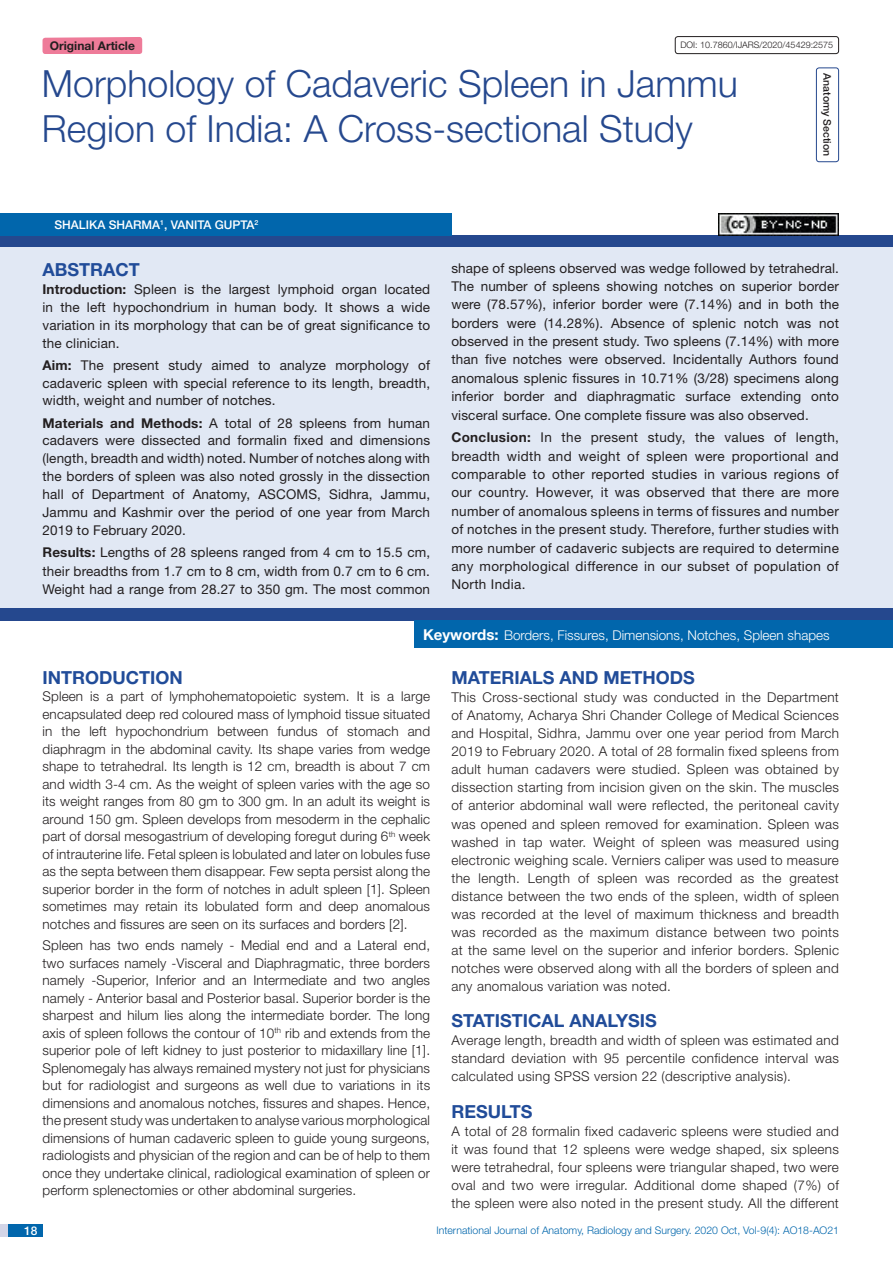
<style>
.page{position:relative;width:893px;height:1263px;background:#fff}
.page>*{position:absolute;margin:0;border:0;box-sizing:border-box;transform-origin:0 0}
.t1{font:300 37.5px/45px "Helvetica Neue";color:#25488e}
.Heading{font:700 18px "Helvetica Neue";color:#214c99}
.Abstract_head{font:700 18px "Helvetica Neue";color:#214c99}
.Body_text{font:300 13.5px/18px "Helvetica Neue";letter-spacing:.025em;color:#231f20;text-align:justify}
.Abstract_Text{font:13.5px/18.3px "Helvetica Neue";letter-spacing:.01em;color:#231f20;text-align:justify}
.Key_words{font:300 13.5px "Helvetica Neue";color:#fff}
.Author{font:500 12px "Helvetica Neue";color:#fff}
.t2{font:700 12px "Helvetica Neue";color:#231f20}
.t3{font:300 10.5px "Helvetica Neue";color:#0166ac}
.section{font:500 10.5px "Helvetica Neue";color:#231f20}
.t4{font:300 9px "Helvetica Neue";color:#231f20}
.s1{font-weight:700}
.s2{font-weight:700;font-size:15px}
</style>
<div class="page">
<div style="left:0;top:1224px;width:43px;height:13px;background:#d3d5e7"></div>
<div style="left:8px;top:1224px;width:35px;height:13px;background:#0166ac"></div>
<div style="left:816px;top:67px;width:23px;height:95px;border:1px solid #25488e;border-radius:3px"></div>
<div style="left:43px;top:37px;width:99px;height:17px;background:#ee7b99"></div>
<div style="left:675px;top:36px;width:164px;height:18px;border:1px solid #231f20;border-radius:3px"></div>
<div style="left:0;top:236px;width:893px;height:12px;background:#25488e"></div>
<div style="left:0;top:608px;width:893px;height:12px;background:#25488e"></div>
<div style="left:0;top:213px;width:451px;height:23px;background:#0166ac"></div>
<div style="left:0;top:248px;width:893px;height:360px;background:#e1e8f4"></div>
<div style="left:415px;top:620px;width:478px;height:28px;background:#0166ac"></div>
<img style="left:719px;top:213px;width:120px;height:23px">
<p class="t2" style="left:50px;top:38px;width:87px">Original Article</p>
<p class="t4" style="left:680px;top:39px;width:154px">DOI: 10.7860/IJARS/2020/45429:2575</p>
<p class="t1" style="left:42px;top:60px;width:698px">Morphology of Cadaveric Spleen in Jammu<br>Region of India: A Cross-sectional Study</p>
<p class="Author" style="left:54px;top:218px;width:206px">SHALIKA SHARMA<sup>1</sup>, VANITA GUPTA<sup>2</sup></p>
<p class="section" style="left:833px;top:73px;width:84px;rotate:90deg">ANATOMY SECTION</p>
<p class="Abstract_head" style="left:43px;top:258px;width:99px">ABSTRACT</p>
<p class="Abstract_Text" style="left:43px;top:280px;width:389px;line-height:17.9px"><span class="s1">Introduction:</span> Spleen is the largest lymphoid organ located in the left hypochondrium in human body. It shows a wide variation in its morphology that can be of great significance to the clinician.</p>
<p class="Abstract_Text" style="left:43px;top:356px;width:389px;line-height:17.9px"><span class="s1">Aim:</span> The present study aimed to analyze morphology of cadaveric spleen with special reference to its length, breadth, width, weight and number of notches.</p>
<p class="Abstract_Text" style="left:43px;top:414px;width:389px;line-height:17.9px"><span class="s1">Materials and Methods:</span> A total of 28 spleens from human cadavers were dissected and formalin fixed and dimensions (length, breadth and width) noted. Number of notches along with the borders of spleen was also noted grossly in the dissection hall of Department of Anatomy, ASCOMS, Sidhra, Jammu, Jammu and Kashmir over the period of one year from March 2019 to February 2020.</p>
<p class="Abstract_Text" style="left:43px;top:543px;width:389px"><span class="s1">Results:</span> Lengths of 28 spleens ranged from 4 cm to 15.5 cm, their breadths from 1.7 cm to 8 cm, width from 0.7 cm to 6 cm.<br>Weight had a range from 28.27 to 350 gm. The most common</p>
<p class="Abstract_Text" style="left:451px;top:258px;width:389px">shape of spleens observed was wedge followed by tetrahedral.<br>The number of spleens showing notches on superior border were (78.57%), inferior border were (7.14%) and in both the borders were (14.28%). Absence of splenic notch was not observed in the present study. Two spleens (7.14%) with more than five notches were observed. Incidentally Authors found anomalous splenic fissures in 10.71% (3/28) specimens along inferior border and diaphragmatic surface extending onto visceral surface. One complete fissure was also observed.</p>
<p class="Abstract_Text" style="left:451px;top:428px;width:389px"><span class="s1">Conclusion:</span> In the present study, the values of length, breadth width and weight of spleen were proportional and comparable to other reported studies in various regions of our country. However, it was observed that there are more number of anomalous spleens in terms of fissures and number of notches in the present study. Therefore, further studies with more number of cadaveric subjects are required to determine any morphological difference in our subset of population of North India.</p>
<p class="Key_words" style="left:423px;top:627px;width:408px"><span class="s2">Keywords:</span> Borders, Fissures, Dimensions, Notches, Spleen shapes</p>
<p class="Heading" style="left:43px;top:666px;width:33px">Intro</p>
<p class="Heading" style="left:99px;top:666px;width:39px">ductio</p>
<p class="Heading" style="left:169px;top:666px;width:15px">n</p>
<p class="Body_text" style="left:43px;top:687px;width:389px;line-height:17.5px">Spleen is a part of lymphohematopoietic system. It is a large encapsulated deep red coloured mass of lymphoid tissue situated in the left hypochondrium between fundus of stomach and diaphragm in the abdominal cavity. Its shape varies from wedge shape to tetrahedral. Its length is 12 cm, breadth is about 7 cm and width 3-4 cm. As the weight of spleen varies with the age so its weight ranges from 80 gm to 300 gm. In an adult its weight is around 150 gm. Spleen develops from mesoderm in the cephalic part of dorsal mesogastrium of developing foregut during 6<sup>th</sup> week of intrauterine life. Fetal spleen is lobulated and later on lobules fuse as the septa between them disappear. Few septa persist along the superior border in the form of notches in adult spleen [1]. Spleen sometimes may retain its lobulated form and deep anomalous notches and fissures are seen on its surfaces and borders [2].</p>
<p class="Body_text" style="left:43px;top:936px;width:389px;line-height:17.4px">Spleen has two ends namely - Medial end and a Lateral end, two surfaces namely -Visceral and Diaphragmatic, three borders namely -Superior, Inferior and an Intermediate and two angles namely - Anterior basal and Posterior basal. Superior border is the sharpest and hilum lies along the intermediate border. The long axis of spleen follows the contour of 10<sup>th</sup> rib and extends from the superior pole of left kidney to just posterior to midaxillary line [1].<br>Splenomegaly has always remained mystery not just for physicians but for radiologist and surgeons as well due to variations in its dimensions and anomalous notches, fissures and shapes. Hence, the present study was undertaken to analyse various morphological dimensions of human cadaveric spleen to guide young surgeons, radiologists and physician of the region and can be of help to them once they undertake clinical, radiological examination of spleen or perform splenectomies or other abdominal surgeries.</p>
<p class="Heading" style="left:451px;top:666px;width:243px">MATERIALs AND Metho ds</p>
<p class="Body_text" style="left:451px;top:688px;width:389px">This Cross-sectional study was conducted in the Department of Anatomy, Acharya Shri Chander College of Medical Sciences and Hospital, Sidhra, Jammu over one year period from March 2019 to February 2020. A total of 28 formalin fixed spleens from adult human cadavers were studied. Spleen was obtained by dissection starting from incision given on the skin. The muscles of anterior abdominal wall were reflected, the peritoneal cavity was opened and spleen removed for examination. Spleen was washed in tap water. Weight of spleen was measured using electronic weighing scale. Verniers caliper was used to measure the length. Length of spleen was recorded as the greatest distance between the two ends of the spleen, width of spleen was recorded at the level of maximum thickness and breadth was recorded as the maximum distance between two points at the same level on the superior and inferior borders. Splenic notches were observed along with all the borders of spleen and any anomalous variation was noted.</p>
<p class="Heading" style="left:451px;top:1009px;width:207px">STATISTICAL ANALYSIS</p>
<p class="Body_text" style="left:451px;top:1031px;width:389px">Average length, breadth and width of spleen was estimated and standard deviation with 95 percentile confidence interval was calculated using SPSS version 22 (descriptive analysis).</p>
<p class="Heading" style="left:451px;top:1100px;width:61px">Results</p>
<p class="Body_text" style="left:451px;top:1122px;width:389px">A total of 28 formalin fixed cadaveric spleens were studied and it was found that 12 spleens were wedge shaped, six spleens were tetrahedral, four spleens were triangular shaped, two were oval and two were irregular. Additional dome shaped (7%) of the spleen were also noted in the present study. All the different</p>
<p class="Author" style="left:24px;top:1223px;width:15px">18</p>
<p class="t3" style="left:436px;top:1224px;width:404px">International Journal of Anatomy, Radiology and Surgery. 2020 Oct, Vol-9(4): AO18-AO21</p>
</div>
